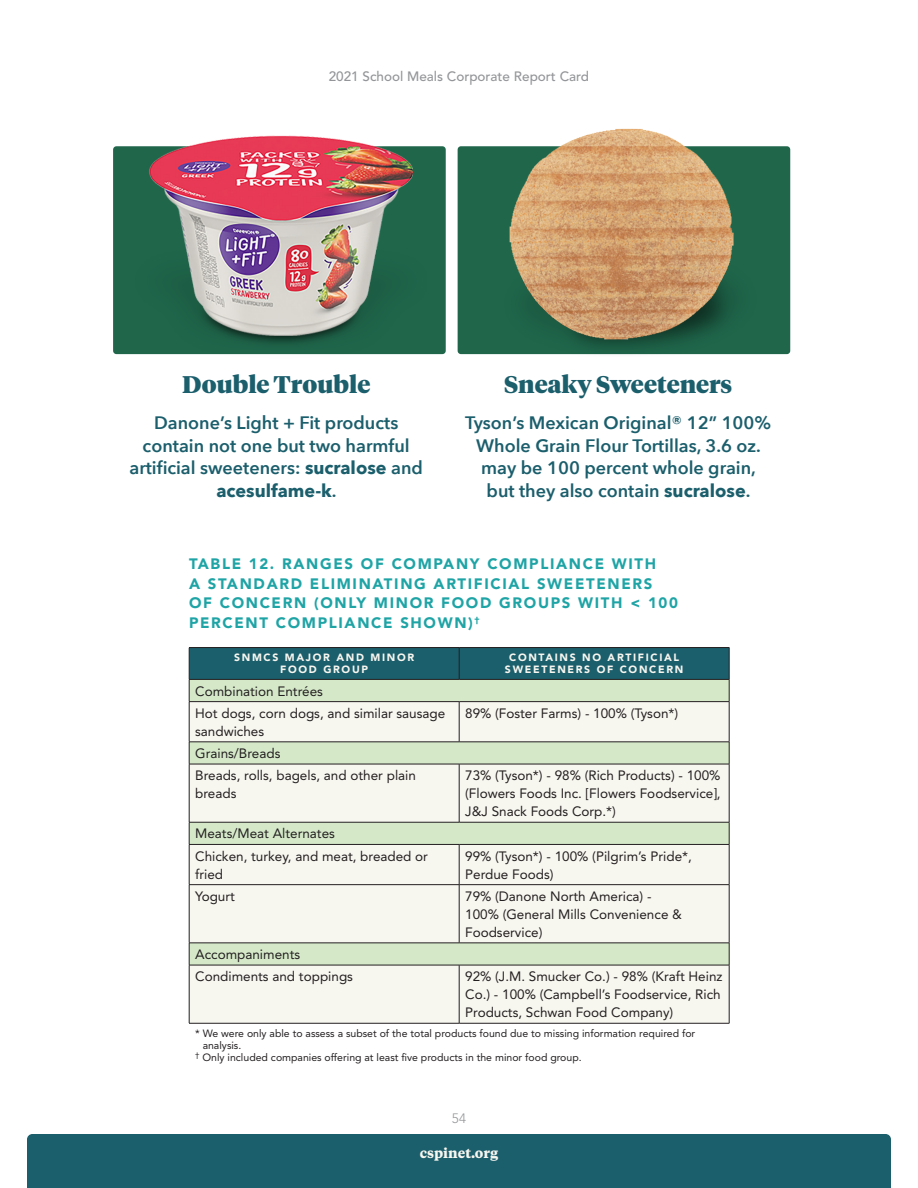
<style>
.page{position:relative;width:918px;height:1188px;background:#fff}
.page>*{position:absolute;margin:0;border:0;box-sizing:border-box;transform-origin:0 0}
.Main_Text{font:900 24px "Tiempos Headline";color:#1b5e6c}
.Main_Text-2{font:600 18px/22.5px "Avenir Next";color:#1b5e6c;text-align:center}
.Figures___Tables{font:900 15px/19.5px "Avenir LT Std";letter-spacing:.11em;color:#1fa4a6}
.Main_Text-3{font:13.5px/18px "Avenir LT Std";color:#231f20}
.t1{font:500 13.5px "Avenir LT Std";color:#939598}
.t2{font:700 13.5px "Tiempos Text";color:#f7f6ef}
.t3{font:300 13.5px "Avenir LT Std";color:#939598}
.Main_Text-4{font:10.5px/12px "Avenir LT Std";color:#231f20}
.Captions{font:900 10.5px/12px "Avenir LT Std";letter-spacing:.16em;color:#f7f6ef;text-align:center}
.s1{font-weight:700}
</style>
<div class="page">
<div style="left:27px;top:1134px;width:864px;height:54px;background:#1b5e6c"></div>
<svg style="left:190px;top:702px;width:539px;height:321px;fill:#f7f6ef"></svg>
<hr style="left:189px;top:647px;width:270px;height:1px;background:#231f20">
<hr style="left:459px;top:647px;width:270px;height:1px;background:#231f20">
<hr style="left:189px;top:702px;width:1px;height:40px;background:#231f20">
<hr style="left:459px;top:702px;width:1px;height:40px;background:#231f20">
<hr style="left:729px;top:702px;width:1px;height:40px;background:#231f20">
<hr style="left:189px;top:764px;width:1px;height:58px;background:#231f20">
<hr style="left:459px;top:764px;width:1px;height:58px;background:#231f20">
<hr style="left:729px;top:764px;width:1px;height:58px;background:#231f20">
<hr style="left:189px;top:845px;width:1px;height:39px;background:#231f20">
<hr style="left:459px;top:845px;width:1px;height:39px;background:#231f20">
<hr style="left:729px;top:845px;width:1px;height:39px;background:#231f20">
<hr style="left:189px;top:884px;width:270px;height:1px;background:#231f20">
<hr style="left:189px;top:885px;width:1px;height:58px;background:#231f20">
<hr style="left:459px;top:884px;width:270px;height:1px;background:#231f20">
<hr style="left:459px;top:885px;width:1px;height:58px;background:#231f20">
<hr style="left:729px;top:885px;width:1px;height:58px;background:#231f20">
<hr style="left:189px;top:965px;width:1px;height:58px;background:#231f20">
<hr style="left:459px;top:965px;width:1px;height:58px;background:#231f20">
<hr style="left:729px;top:965px;width:1px;height:58px;background:#231f20">
<hr style="left:189px;top:1023px;width:270px;height:1px;background:#231f20">
<hr style="left:459px;top:1023px;width:270px;height:1px;background:#231f20">
<hr style="left:189px;top:701px;width:270px;height:1px;background:#231f20">
<svg style="left:189px;top:648px;width:541px;height:53px;background:#64938f"></svg>
<hr style="left:459px;top:701px;width:270px;height:1px;background:#231f20">
<hr style="left:189px;top:822px;width:270px;height:1px;background:#231f20">
<svg style="left:189px;top:822px;width:1px;height:22px"></svg>
<hr style="left:189px;top:844px;width:270px;height:1px;background:#231f20">
<hr style="left:459px;top:822px;width:270px;height:1px;background:#231f20">
<svg style="left:729px;top:822px;width:1px;height:22px"></svg>
<hr style="left:459px;top:844px;width:270px;height:1px;background:#231f20">
<hr style="left:189px;top:943px;width:270px;height:1px;background:#231f20">
<svg style="left:189px;top:943px;width:1px;height:22px"></svg>
<hr style="left:189px;top:965px;width:270px;height:1px;background:#231f20">
<hr style="left:459px;top:943px;width:270px;height:1px;background:#231f20">
<svg style="left:729px;top:943px;width:1px;height:22px"></svg>
<hr style="left:459px;top:965px;width:270px;height:1px;background:#231f20">
<hr style="left:189px;top:742px;width:270px;height:1px;background:#231f20">
<svg style="left:189px;top:742px;width:1px;height:22px"></svg>
<hr style="left:189px;top:764px;width:270px;height:1px;background:#231f20">
<hr style="left:459px;top:742px;width:270px;height:1px;background:#231f20">
<svg style="left:729px;top:742px;width:1px;height:22px"></svg>
<hr style="left:459px;top:764px;width:270px;height:1px;background:#231f20">
<div style="left:113px;top:146px;width:333px;height:208px;background:#1f664b;border-radius:3px"></div>
<img style="left:132px;top:135px;width:295px;height:220px">
<div style="left:458px;top:146px;width:332px;height:208px;background:#1f664b;border-radius:3px"></div>
<img style="left:476px;top:128px;width:289px;height:227px">
<p class="t1" style="left:329px;top:68px;width:262px">2021 School Meals Corporate Report Card</p>
<p class="Main_Text" style="left:182px;top:368px;width:190px">Double Trouble</p>
<p class="Main_Text-2" style="left:130px;top:411px;width:295px">Danone’s Light + Fit products contain not one but two harmful artificial sweeteners: <span class="s1">sucralose</span> and <span class="s1">acesulfame-k</span>.</p>
<p class="Main_Text" style="left:504px;top:368px;width:230px">Sneaky Sweeteners</p>
<p class="Main_Text-2" style="left:465px;top:411px;width:308px">Tyson’s Mexican Original® 12” 100% Whole Grain Flour Tortillas, 3.6 oz. may be 100 percent whole grain, but they also contain <span class="s1">sucralose</span>.</p>
<p class="Figures___Tables" style="left:189px;top:554px;width:491px">TABLE 12. RANGES OF COMPANY COMPLIANCE WITH<br>A STANDARD ELIMINATING ARTIFICIAL SWEETENERS OF CONCERN (ONLY MINOR FOOD GROUPS WITH &lt; 100<br>PERCENT COMPLIANCE SHOWN)<sup>†</sup></p>
<p class="Captions" style="left:234px;top:652px;width:182px">SNMCS MAJOR AND MINOR<br>FOOD GROUP</p>
<p class="Captions" style="left:505px;top:652px;width:180px">CONTAINS NO ARTIFICIAL<br>SWEETENERS OF CONCERN</p>
<p class="Main_Text-3" style="left:195px;top:682px;width:129px">Combination Entrées</p>
<p class="Main_Text-3" style="left:195px;top:704px;width:252px">Hot dogs, corn dogs, and similar sausage sandwiches</p>
<p class="Main_Text-3" style="left:465px;top:704px;width:215px">89% (Foster Farms) - 100% (Tyson*)</p>
<p class="Main_Text-3" style="left:195px;top:744px;width:87px">Grains/Breads</p>
<p class="Main_Text-3" style="left:195px;top:767px;width:222px">Breads, rolls, bagels, and other plain breads</p>
<p class="Main_Text-3" style="left:465px;top:767px;width:257px;text-align:justify">73% (Tyson*) - 98% (Rich Products) - 100% (Flowers Foods Inc. [Flowers Foodservice], J&amp;J Snack Foods Corp.*)</p>
<p class="Main_Text-3" style="left:195px;top:825px;width:141px">Meats/Meat Alternates</p>
<p class="Main_Text-3" style="left:195px;top:847px;width:234px">Chicken, turkey, and meat, breaded or fried</p>
<p class="Main_Text-3" style="left:465px;top:847px;width:228px">99% (Tyson*) - 100% (Pilgrim’s Pride*,<br>Perdue Foods)</p>
<p class="Main_Text-3" style="left:195px;top:887px;width:41px">Yogurt</p>
<p class="Main_Text-3" style="left:465px;top:887px;width:218px">79% (Danone North America) -<br>100% (General Mills Convenience &amp;<br>Foodservice)</p>
<p class="Main_Text-3" style="left:195px;top:945px;width:107px">Accompaniments</p>
<p class="Main_Text-3" style="left:195px;top:968px;width:159px">Condiments and toppings</p>
<p class="Main_Text-3" style="left:465px;top:968px;width:259px">92% (J.M. Smucker Co.) - 98% (Kraft Heinz<br>Co.) - 100% (Campbell’s Foodservice, Rich<br>Products, Schwan Food Company)</p>
<p class="Main_Text-4" style="left:203px;top:1028px;width:494px;text-indent:-8px">* We were only able to assess a subset of the total products found due to missing information required for analysis.</p>
<p class="Main_Text-4" style="left:195px;top:1052px;width:388px"><sup>†</sup> Only included companies offering at least five products in the minor food group.</p>
<p class="t3" style="left:452px;top:1111px;width:16px">54</p>
<p class="t2" style="left:420px;top:1143px;width:80px">cspinet.org</p>
</div>
